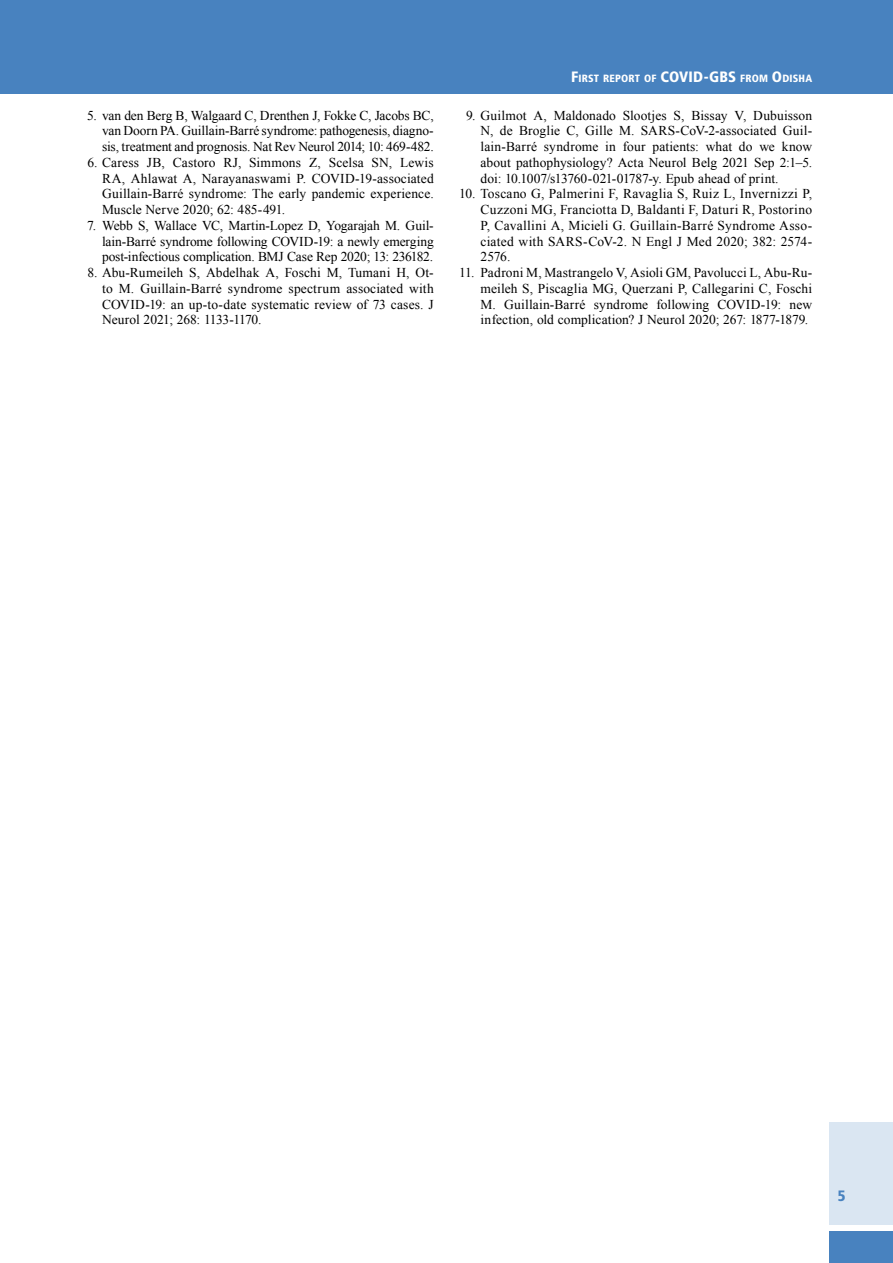
<style>
.page{position:relative;width:893px;height:1263px;background:#fff}
.page>*{position:absolute;margin:0;border:0;box-sizing:border-box;transform-origin:0 0}
.t1{font:900 condensed 15px "Frutiger";color:#4882bf}
.t2{font:13.5px/15.8px "Times New Roman";color:#000;text-align:justify}
.t3{font:900 condensed 10.5px "Frutiger";letter-spacing:.015em;color:#fff}
.s1{font-size:15px}
</style>
<div class="page">
<div style="left:0;top:0;width:893px;height:94px;background:#4882bf"></div>
<div style="left:829px;top:1123px;width:64px;height:102px;background:#dae6f2"></div>
<div style="left:829px;top:1231px;width:64px;height:32px;background:#4882bf"></div>
<p class="t2" style="left:102px;top:107px;width:333px;text-indent:-15px">5. van den Berg B, Walgaard C, Drenthen J, Fokke C, Jacobs BC, van Doorn PA. Guillain-Barré syndrome: pathogenesis, diagno&shy;sis, treatment and prognosis. Nat Rev Neurol 2014; 10: 469-482.</p>
<p class="t2" style="left:102px;top:154px;width:333px;text-indent:-15px">6. Caress JB, Castoro RJ, Simmons Z, Scelsa SN, Lewis RA, Ahlawat A, Narayanaswami P. COVID-19-associated Guillain-Barré syndrome: The early pandemic experience.<br>Muscle Nerve 2020; 62: 485-491.</p>
<p class="t2" style="left:102px;top:217px;width:333px;text-indent:-15px">7. Webb S, Wallace VC, Martin-Lopez D, Yogarajah M. Guil&shy;lain-Barré syndrome following COVID-19: a newly emerging post-infectious complication. BMJ Case Rep 2020; 13: 236182.</p>
<p class="t2" style="left:102px;top:264px;width:333px;text-indent:-15px">8. Abu-Rumeileh S, Abdelhak A, Foschi M, Tumani H, Ot&shy;to M. Guillain-Barré syndrome spectrum associated with COVID-19: an up-to-date systematic review of 73 cases. J Neurol 2021; 268: 1133-1170.</p>
<p class="t3" style="left:571px;top:72px;width:242px"><span class="s1">F</span>IRST REPORT OF <span class="s1">COVID-GBS</span> FROM <span class="s1">O</span>DISHA</p>
<p class="t2" style="left:480px;top:107px;width:333px;text-indent:-15px">9. Guilmot A, Maldonado Slootjes S, Bissay V, Dubuisson N, de Broglie C, Gille M. SARS-CoV-2-associated Guil&shy;lain-Barré syndrome in four patients: what do we know about pathophysiology? Acta Neurol Belg 2021 Sep 2:1–5. doi: 10.1007/s13760-021-01787-y. Epub ahead of print.</p>
<p class="t2" style="left:480px;top:186px;width:333px;text-indent:-21px">10. Toscano G, Palmerini F, Ravaglia S, Ruiz L, Invernizzi P, Cuzzoni MG, Franciotta D, Baldanti F, Daturi R, Postorino P, Cavallini A, Micieli G. Guillain-Barré Syndrome Asso&shy;ciated with SARS-CoV-2. N Engl J Med 2020; 382: 2574- 2576.</p>
<p class="t2" style="left:480px;top:264px;width:333px;text-indent:-21px">11. Padroni M, Mastrangelo V, Asioli GM, Pavolucci L, Abu-Ru&shy;meileh S, Piscaglia MG, Querzani P, Callegarini C, Foschi M. Guillain-Barré syndrome following COVID-19: new infection, old complication? J Neurol 2020; 267: 1877-1879.</p>
<p class="t1" style="left:838px;top:1187px;width:9px">5</p>
</div>
